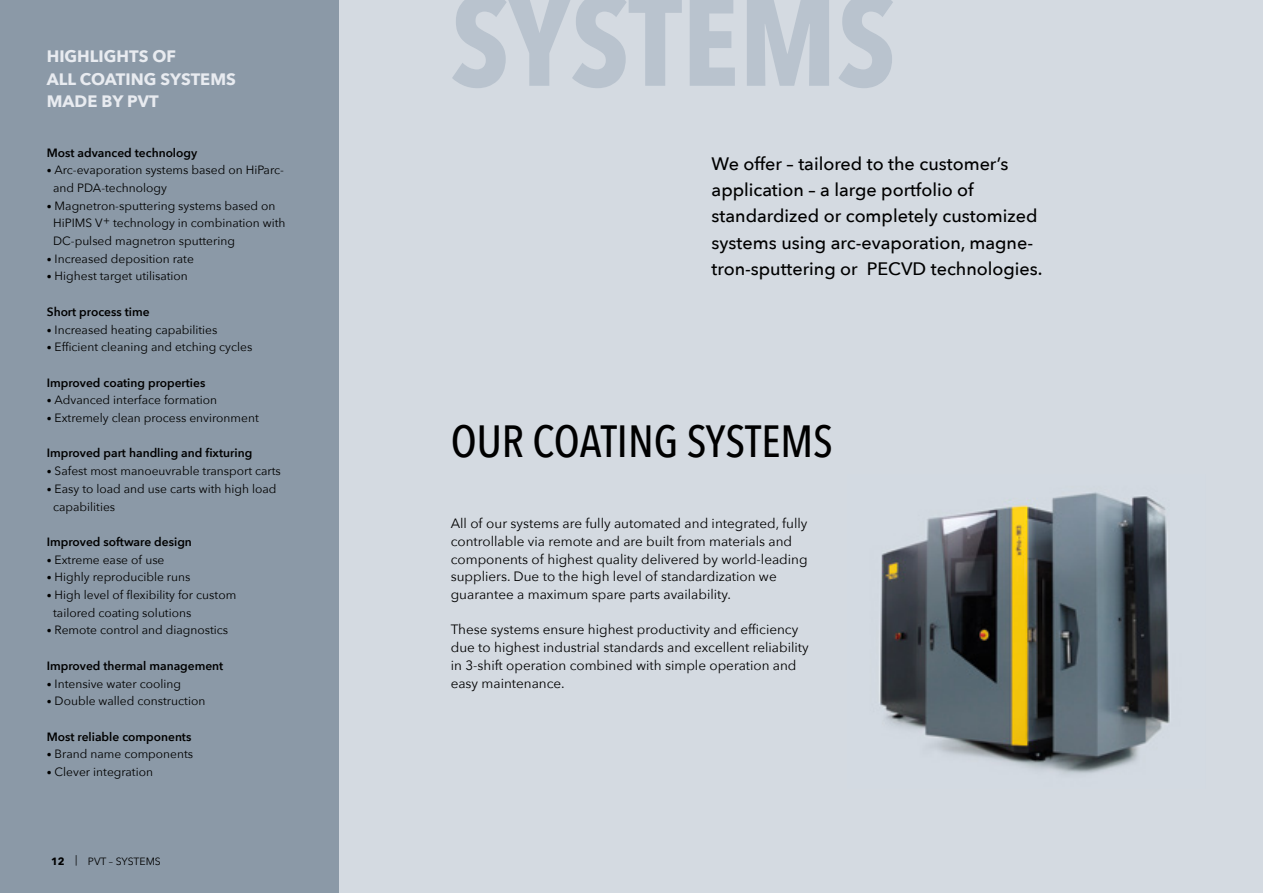
<style>
.page{position:relative;width:1263px;height:893px;background:#d4dae1}
.page>*{position:absolute;margin:0;border:0;box-sizing:border-box;transform-origin:0 0}
.t1{font:700 127.5px "Avenir Next Condensed";color:#b9c3ce}
.t2{font:500 45px "Avenir Next Condensed";color:#000}
.t3{font:500 18px/26.2px "Avenir Next";color:#000}
.t4{font:700 16.5px/22.5px "Avenir Next";color:#e8ebf0}
.t5{font:13.5px/17.7px "Avenir Next";color:#000}
.t6{font:12px/17.7px "Avenir Next";color:#000}
.t7{font:600 12px "Avenir Next";color:#000}
.t8{font:10.5px "Avenir Next";color:#000}
.s1{font-size:9.75px}
.s2{font-weight:700}
</style>
<div class="page">
<div style="left:0;top:0;width:339px;height:893px;background:#8b99a7"></div>
<img style="left:879px;top:492px;width:291px;height:282px">
<h3 class="t4" style="left:47px;top:45px;width:191px">HIGHLIGHTS OF<br>ALL COATING SYSTEMS<br>MADE BY PVT</h3>
<p class="t7" style="left:47px;top:142px;width:152px">Most advanced technology</p>
<p class="t6" style="left:53px;top:161px;width:232px;text-indent:-6px"><span class="s1">•</span> Arc-evaporation systems based on HiParc&shy;and PDA-technology</p>
<p class="t6" style="left:53px;top:196px;width:234px;text-indent:-6px"><span class="s1">•</span> Magnetron-sputtering systems based on<br>HiPIMS V<sup>+</sup> technology in combination with<br>DC-pulsed magnetron sputtering</p>
<p class="t6" style="left:47px;top:249px;width:149px"><span class="s1">•</span> Increased deposition rate</p>
<p class="t6" style="left:47px;top:267px;width:143px"><span class="s1">•</span> Highest target utilisation</p>
<p class="t7" style="left:47px;top:301px;width:104px">Short process time</p>
<p class="t6" style="left:47px;top:320px;width:172px"><span class="s1">•</span> Increased heating capabilities</p>
<p class="t6" style="left:47px;top:338px;width:207px"><span class="s1">•</span> Efficient cleaning and etching cycles</p>
<p class="t7" style="left:47px;top:372px;width:160px">Improved coating properties</p>
<p class="t6" style="left:47px;top:391px;width:172px"><span class="s1">•</span> Advanced interface formation</p>
<p class="t6" style="left:47px;top:408px;width:214px"><span class="s1">•</span> Extremely clean process environment</p>
<p class="t7" style="left:47px;top:443px;width:207px">Improved part handling and fixturing</p>
<p class="t6" style="left:47px;top:462px;width:236px"><span class="s1">•</span> Safest most manoeuvrable transport carts</p>
<p class="t6" style="left:53px;top:479px;width:225px;text-indent:-6px"><span class="s1">•</span> Easy to load and use carts with high load capabilities</p>
<p class="t7" style="left:47px;top:531px;width:147px">Improved software design</p>
<p class="t6" style="left:47px;top:550px;width:119px"><span class="s1">•</span> Extreme ease of use</p>
<p class="t6" style="left:47px;top:568px;width:145px"><span class="s1">•</span> Highly reproducible runs</p>
<p class="t6" style="left:53px;top:585px;width:185px;text-indent:-6px"><span class="s1">•</span> High level of flexibility for custom tailored coating solutions</p>
<p class="t6" style="left:47px;top:621px;width:183px"><span class="s1">•</span> Remote control and diagnostics</p>
<p class="t7" style="left:47px;top:655px;width:178px">Improved thermal management</p>
<p class="t6" style="left:47px;top:674px;width:136px"><span class="s1">•</span> Intensive water cooling</p>
<p class="t6" style="left:47px;top:692px;width:160px"><span class="s1">•</span> Double walled construction</p>
<p class="t7" style="left:47px;top:726px;width:146px">Most reliable components</p>
<p class="t6" style="left:47px;top:745px;width:148px"><span class="s1">•</span> Brand name components</p>
<p class="t6" style="left:47px;top:762px;width:108px"><span class="s1">•</span> Clever integration</p>
<p class="t8" style="left:51px;top:852px;width:111px"><span class="s2">12</span> | PVT – SYSTEMS</p>
<h1 class="t1" style="left:451px;top:-37px;width:447px">SYSTEMS</h1>
<h3 class="t3" style="left:711px;top:150px;width:332px">We offer – tailored to the customer’s application – a large portfolio of standardized or completely customized systems using arc-evaporation, magne&shy;tron-sputtering or PECVD technologies.</h3>
<h2 class="t2" style="left:451px;top:414px;width:384px">OUR COATING SYSTEMS</h2>
<p class="t5" style="left:451px;top:514px;width:358px">All of our systems are fully automated and integrated, fully controllable via remote and are built from materials and components of highest quality delivered by world-leading suppliers. Due to the high level of standardization we guarantee a maximum spare parts availability.</p>
<p class="t5" style="left:451px;top:620px;width:359px">These systems ensure highest productivity and efficiency due to highest industrial standards and excellent reliability in 3-shift operation combined with simple operation and easy maintenance.</p>
</div>
